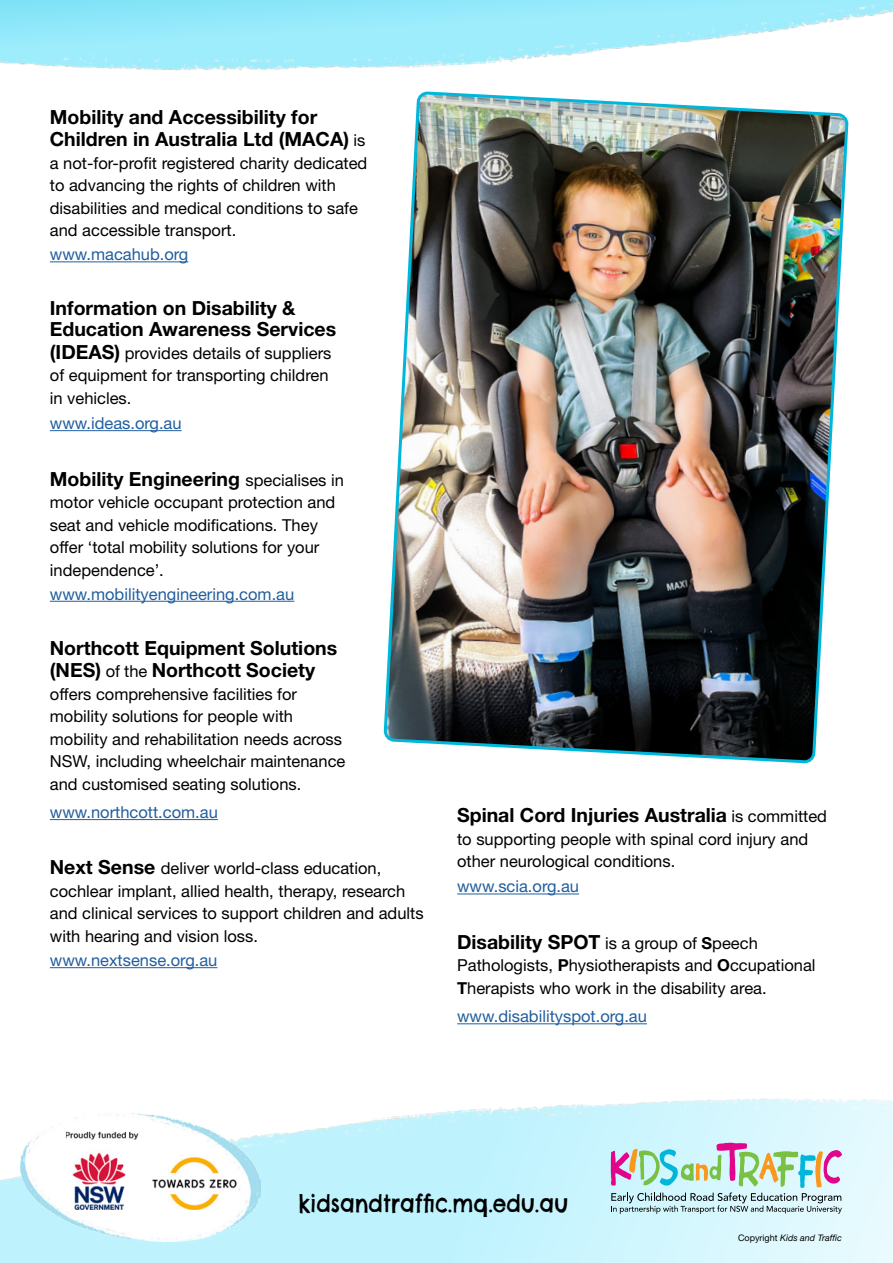
<style>
.page{position:relative;width:893px;height:1263px;background:#fff}
.page>*{position:absolute;margin:0;border:0;box-sizing:border-box;transform-origin:0 0}
.Default{font:24px "Chelsea Market";color:#000;scale:.9 1}
.Paragraph{font:700 19.5px/22.5px "Helvetica Neue LT Std";color:#000}
.Paragraph-2{font:16.5px/22.5px "Helvetica Neue LT Std";color:#000}
.Paragraph-3{font:16.5px "Helvetica Neue LT Std";color:#215e9e}
.Default-2{font:italic 9px "Helvetica Neue LT Std";color:#000}
.s1{font-weight:400;font-size:16.5px}
.s2{font-weight:700;font-size:19.5px}
.s3{font-weight:700}
.s4{font-style:normal}
</style>
<div class="page">
<svg style="left:0;top:1098px;width:893px;height:165px;background:#cff5fd"></svg>
<img style="left:0;top:52px;width:592px;height:19px">
<img style="left:20px;top:1111px;width:241px;height:130px">
<svg style="left:49px;top:1144px;width:190px;height:86px"></svg>
<div style="left:61px;top:1129px;width:97px;height:27px;background:#fff"></div>
<img style="left:66px;top:1132px;width:173px;height:78px">
<svg style="left:611px;top:1143px;width:231px;height:71px;background:#bdd0cf"></svg>
<svg style="left:0;top:0;width:893px;height:52px;background:#a4ecfb"></svg>
<hr style="left:50px;top:261px;width:138px;height:1px;background:#215e9e">
<hr style="left:50px;top:430px;width:132px;height:1px;background:#215e9e">
<hr style="left:50px;top:601px;width:244px;height:1px;background:#215e9e">
<hr style="left:50px;top:819px;width:168px;height:1px;background:#215e9e">
<hr style="left:50px;top:967px;width:167px;height:1px;background:#215e9e">
<hr style="left:457px;top:893px;width:122px;height:1px;background:#215e9e">
<hr style="left:457px;top:1023px;width:190px;height:1px;background:#215e9e">
<img style="left:383px;top:91px;width:466px;height:673px">
<p class="Paragraph" style="left:50px;top:105px;width:317px">Mobility and Accessibility for<br>Children in Australia Ltd (MACA) <span class="s1">is</span></p>
<p class="Paragraph-2" style="left:50px;top:151px;width:319px">a not-for-profit registered charity dedicated to advancing the rights of children with disabilities and medical conditions to safe and accessible transport.</p>
<p class="Paragraph-3" style="left:50px;top:244px;width:140px">www.macahub.org</p>
<p class="Paragraph" style="left:50px;top:297px;width:288px;line-height:21px">Information on Disability &amp;<br>Education Awareness Services</p>
<p class="Paragraph-2" style="left:50px;top:341px;width:283px"><span class="s2">(IDEAS)</span> provides details of suppliers of equipment for transporting children in vehicles.</p>
<p class="Paragraph-3" style="left:50px;top:413px;width:133px">www.ideas.org.au</p>
<p class="Paragraph" style="left:50px;top:467px;width:296px">Mobility Engineering <span class="s1">specialises in</span></p>
<p class="Paragraph-2" style="left:50px;top:491px;width:287px">motor vehicle occupant protection and seat and vehicle modifications. They offer ‘total mobility solutions for your independence’.</p>
<p class="Paragraph-3" style="left:50px;top:584px;width:246px">www.mobilityengineering.com.au</p>
<p class="Paragraph" style="left:50px;top:636px;width:289px">Northcott Equipment Solutions (NES) <span class="s1">of the</span> Northcott Society</p>
<p class="Paragraph-2" style="left:50px;top:682px;width:297px">offers comprehensive facilities for mobility solutions for people with mobility and rehabilitation needs across NSW, including wheelchair maintenance and customised seating solutions.</p>
<p class="Paragraph-3" style="left:50px;top:802px;width:170px">www.northcott.com.au</p>
<p class="Paragraph-2" style="left:50px;top:857px;width:375px"><span class="s2">Next Sense</span> deliver world-class education, cochlear implant, allied health, therapy, research and clinical services to support children and adults with hearing and vision loss.</p>
<p class="Paragraph-3" style="left:50px;top:950px;width:169px">www.nextsense.org.au</p>
<p class="Paragraph" style="left:457px;top:803px;width:371px">Spinal Cord Injuries Australia <span class="s1">is committed</span></p>
<p class="Paragraph-2" style="left:457px;top:827px;width:353px">to supporting people with spinal cord injury and other neurological conditions.</p>
<p class="Paragraph-3" style="left:457px;top:877px;width:124px">www.scia.org.au</p>
<p class="Paragraph-2" style="left:457px;top:931px;width:360px"><span class="s2">Disability SPOT</span> is a group of <span class="s3">S</span>peech<br>Pathologists, <span class="s3">P</span>hysiotherapists and <span class="s3">O</span>ccupational<br><span class="s3">T</span>herapists who work in the disability area.</p>
<p class="Paragraph-3" style="left:457px;top:1006px;width:191px">www.disabilityspot.org.au</p>
<p class="Default" style="left:298px;top:1187px;width:302px">kidsandtraffic.mq.edu.au</p>
<p class="Default-2" style="left:738px;top:1232px;width:105px"><span class="s4">Copyright</span> Kids and Traffic</p>
</div>
